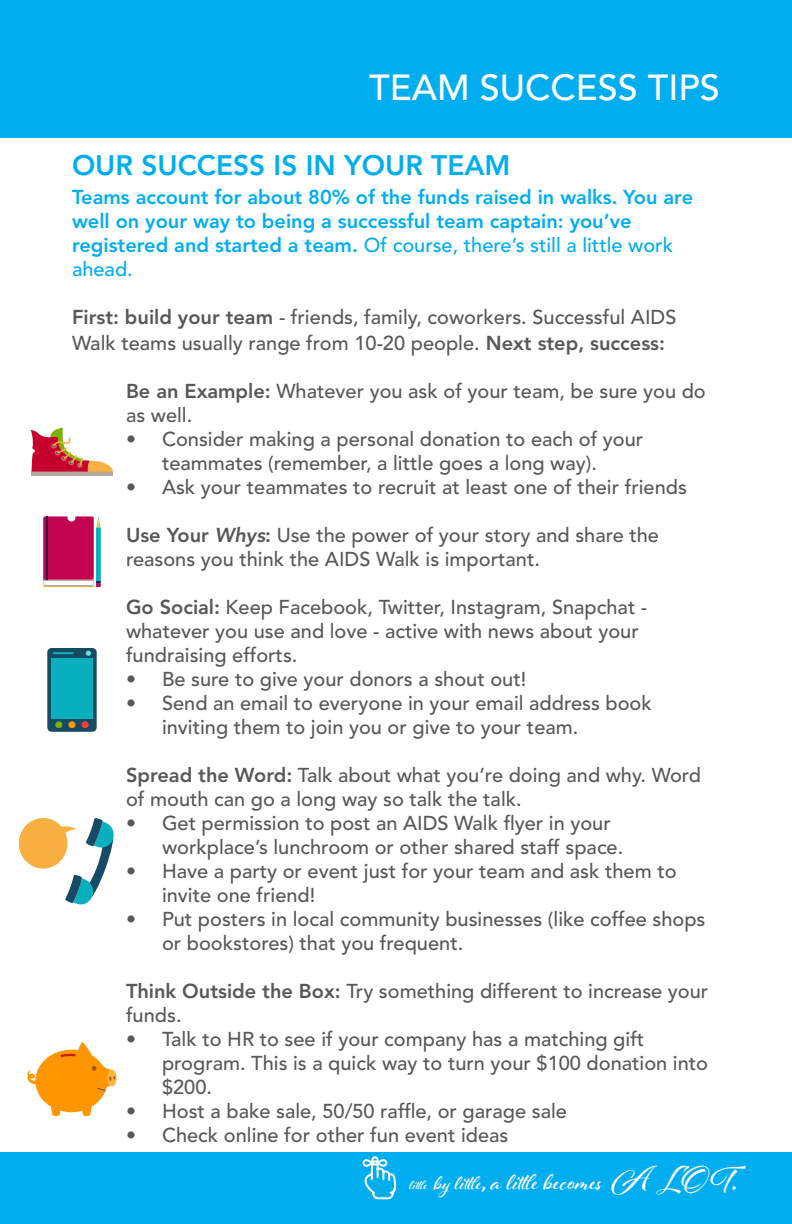
<style>
.page{position:relative;width:792px;height:1224px;background:#00aeef}
.page>*{position:absolute;margin:0;border:0;box-sizing:border-box;transform-origin:0 0}
.t1{font:500 36px "Avenir LT Std";color:#fff}
.t2{font:700 28px "Al Fresco";color:#fff}
.t3{font:800 28px "Avenir LT Std";color:#00aeef}
.t4{font:500 20px/24px "Avenir LT Std";color:#57585a}
.t5{font:800 20px/24px "Avenir LT Std";color:#00aeef}
.s1{font-weight:500}
.s2{font-weight:800}
.s3{font-weight:800;font-style:italic}
.s4{font-size:16px}
.s5{font-size:24px}
.s6{font-size:36px}
</style>
<div class="page">
<div style="left:0;top:138px;width:792px;height:1014px;background:#fff"></div>
<svg style="left:362px;top:1156px;width:34px;height:44px"></svg>
<hr style="left:32px;top:472px;width:81px;height:4px;background:#b8a89e">
<svg style="left:31px;top:428px;width:83px;height:44px"></svg>
<svg style="left:18px;top:818px;width:96px;height:87px"></svg>
<div style="left:47px;top:648px;width:50px;height:84px;background:#174a63;border-radius:4px"></div>
<div style="left:51px;top:658px;width:42px;height:60px;background:#08b0bd"></div>
<hr style="left:53px;top:652px;width:21px;height:2px;background:#08b0bd">
<svg style="left:86px;top:651px;width:5px;height:5px"></svg>
<div style="left:68px;top:721px;width:8px;height:7px;background:#ff9600;border-radius:50%"></div>
<div style="left:82px;top:721px;width:7px;height:7px;background:#fa3d3b;border-radius:50%"></div>
<div style="left:55px;top:721px;width:7px;height:7px;background:#7db300;border-radius:50%"></div>
<svg style="left:108px;top:1070px;width:9px;height:16px"></svg>
<svg style="left:27px;top:1042px;width:88px;height:74px"></svg>
<svg style="left:43px;top:516px;width:58px;height:72px;background:#ba366d"></svg>
<p class="t1" style="left:369px;top:67px;width:352px">TEAM SUCCESS TIPS</p>
<p class="t3" style="left:72px;top:149px;width:440px">OUR SUCCESS IS IN YOUR TEAM</p>
<p class="t5" style="left:72px;top:185px;width:623px">Teams account for about 80% of the funds raised in walks. You are well on your way to being a successful team captain: you’ve registered and started a team. <span class="s1">Of course, there’s still a little work ahead.</span></p>
<p class="t4" style="left:72px;top:304px;width:606px;line-height:26.4px"><span class="s2">First: build your team</span> - friends, family, coworkers. Successful AIDS<br>Walk teams usually range from 10-20 people. <span class="s2">Next step, success:</span></p>
<p class="t4" style="left:126px;top:380px;width:581px"><span class="s2">Be an Example:</span> Whatever you ask of your team, be sure you do as well.</p>
<p class="t4" style="left:126px;top:428px;width:519px;text-align:center">• Consider making a personal donation to each of your teammates (remember, a little goes a long way).</p>
<p class="t4" style="left:126px;top:476px;width:562px">• Ask your teammates to recruit at least one of their friends</p>
<p class="t4" style="left:126px;top:524px;width:535px"><span class="s2">Use Your</span> <span class="s3">Whys</span><span class="s2">:</span> Use the power of your story and share the reasons you think the AIDS Walk is important.</p>
<p class="t4" style="left:126px;top:596px;width:523px"><span class="s2">Go Social:</span> Keep Facebook, Twitter, Instagram, Snapchat - whatever you use and love - active with news about your fundraising efforts.</p>
<p class="t4" style="left:126px;top:668px;width:402px">• Be sure to give your donors a shout out!</p>
<p class="t4" style="left:162px;top:692px;width:491px;text-indent:-36px">• Send an email to everyone in your email address book inviting them to join you or give to your team.</p>
<p class="t4" style="left:126px;top:764px;width:577px"><span class="s2">Spread the Word:</span> Talk about what you’re doing and why. Word of mouth can go a long way so talk the talk.</p>
<p class="t4" style="left:162px;top:812px;width:463px;text-indent:-36px">• Get permission to post an AIDS Walk flyer in your workplace’s lunchroom or other shared staff space.</p>
<p class="t4" style="left:162px;top:860px;width:516px;text-indent:-36px">• Have a party or event just for your team and ask them to invite one friend!</p>
<p class="t4" style="left:162px;top:908px;width:545px;text-indent:-36px">• Put posters in local community businesses (like coffee shops or bookstores) that you frequent.</p>
<p class="t4" style="left:126px;top:980px;width:584px"><span class="s2">Think Outside the Box:</span> Try something different to increase your funds.</p>
<p class="t4" style="left:162px;top:1028px;width:548px;text-indent:-36px">• Talk to HR to see if your company has a matching gift program. This is a quick way to turn your $100 donation into $200.</p>
<p class="t4" style="left:126px;top:1100px;width:442px">• Host a bake sale, 50/50 raffle, or garage sale</p>
<p class="t4" style="left:126px;top:1124px;width:384px">• Check online for other fun event ideas</p>
<p class="t2" style="left:410px;top:1163px;width:329px"><span class="s4">little</span> <span class="s5">by little</span><span class="s6">,</span> a little becomes <span class="s6">A LOT.</span></p>
</div>
